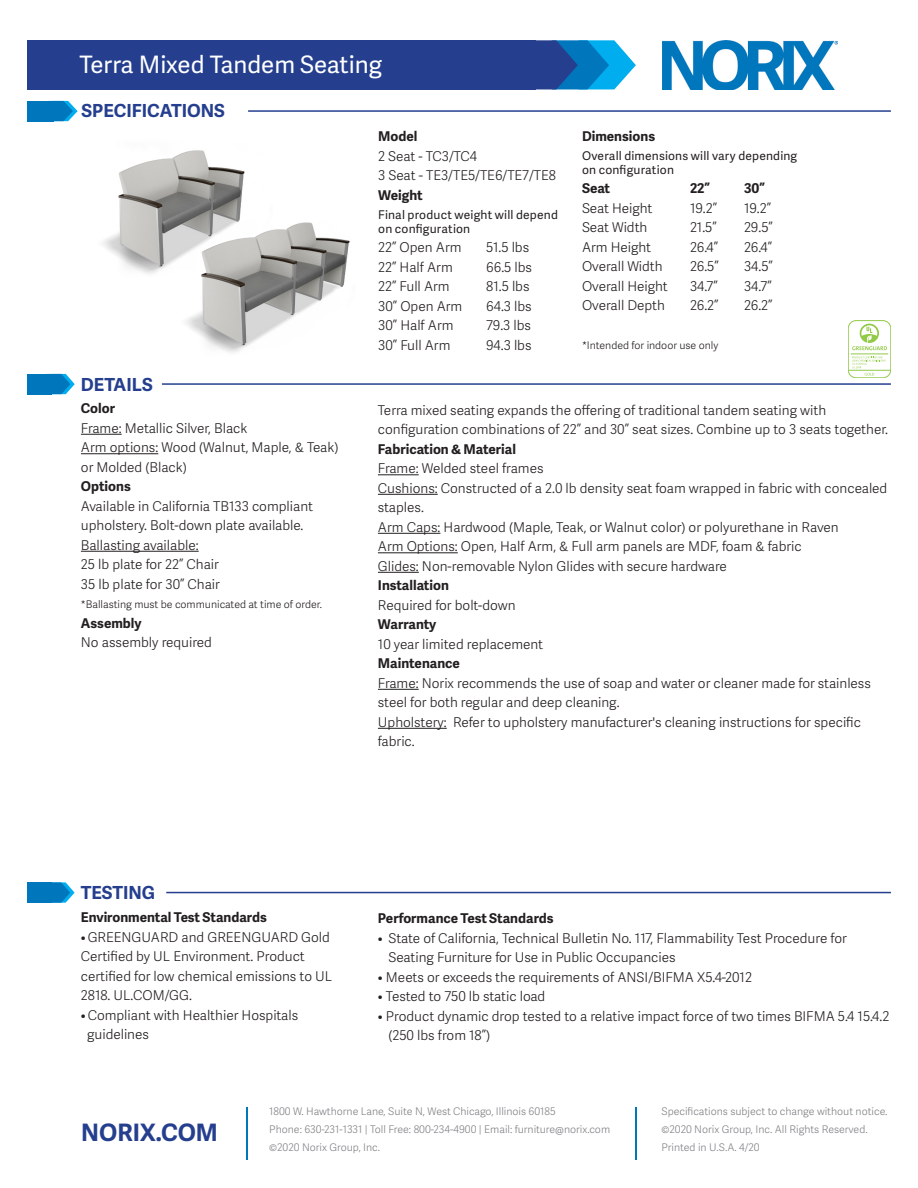
<style>
.page{position:relative;width:918px;height:1188px;background:#fff}
.page>*{position:absolute;margin:0;border:0;box-sizing:border-box;transform-origin:0 0}
.t1{font:24px "Adelle Sans";color:#fff}
.t2{font:700 24px "Adelle Sans";color:#253f8e}
.t3{font:700 18px "Adelle Sans";color:#253f8e}
.t4{font:300 13.5px/19.5px "Adelle Sans";color:#231f20}
.t5{font:700 13.5px "Adelle Sans";color:#231f20}
.t6{font:12px/13.5px "Adelle Sans";letter-spacing:.015em;color:#231f20}
.t7{font:300 10.5px/18px "Adelle Sans";color:#808285}
.t8{font:300 10.5px "Adelle Sans";color:#231f20}
</style>
<div class="page">
<img style="left:663px;top:40px;width:174px;height:50px">
<svg style="left:535px;top:40px;width:101px;height:49px;background:#2883c2"></svg>
<div style="left:27px;top:40px;width:508px;height:49px;background:#253f8e"></div>
<hr style="left:246px;top:1108px;width:2px;height:52px;background:#0077bd">
<hr style="left:636px;top:1108px;width:1px;height:52px;background:#0077bd">
<hr style="left:378px;top:474px;width:41px;height:1px;background:#231f20">
<hr style="left:378px;top:494px;width:60px;height:1px;background:#231f20">
<hr style="left:378px;top:533px;width:62px;height:1px;background:#231f20">
<hr style="left:378px;top:552px;width:80px;height:1px;background:#231f20">
<hr style="left:378px;top:572px;width:41px;height:1px;background:#231f20">
<hr style="left:378px;top:689px;width:41px;height:1px;background:#231f20">
<hr style="left:378px;top:728px;width:69px;height:1px;background:#231f20">
<svg style="left:52px;top:374px;width:23px;height:20px"></svg>
<div style="left:27px;top:374px;width:25px;height:20px;background:#0077bd"></div>
<hr style="left:162px;top:383px;width:729px;height:2px;background:#253f8e">
<hr style="left:81px;top:434px;width:41px;height:1px;background:#231f20">
<hr style="left:81px;top:453px;width:77px;height:1px;background:#231f20">
<hr style="left:81px;top:551px;width:118px;height:1px;background:#231f20">
<svg style="left:52px;top:882px;width:23px;height:21px"></svg>
<div style="left:27px;top:882px;width:25px;height:21px;background:#0077bd"></div>
<hr style="left:166px;top:892px;width:725px;height:1px;background:#253f8e">
<svg style="left:53px;top:101px;width:25px;height:20px"></svg>
<div style="left:27px;top:101px;width:26px;height:20px;background:#0077bd"></div>
<hr style="left:248px;top:110px;width:643px;height:2px;background:#253f8e">
<img style="left:103px;top:150px;width:142px;height:124px">
<img style="left:175px;top:218px;width:175px;height:135px">
<svg style="left:848px;top:321px;width:43px;height:57px"></svg>
<div style="left:848px;top:320px;width:43px;height:58px;border:1px solid #92c947;border-radius:8px"></div>
<hr style="left:848px;top:370px;width:43px;height:1px;background:#92c947">
<hr style="left:851px;top:354px;width:37px;height:1px;background:#92c947">
<svg style="left:852px;top:324px;width:35px;height:26px"></svg>
<svg style="left:852px;top:357px;width:34px;height:19px"></svg>
<p class="t1" style="left:79px;top:48px;width:304px">Terra Mixed Tandem Seating</p>
<h2 class="t3" style="left:82px;top:98px;width:145px">SPECIFICATIONS</h2>
<h2 class="t3" style="left:81px;top:371px;width:73px">DETAILS</h2>
<p class="t5" style="left:81px;top:399px;width:36px">Color</p>
<p class="t4" style="left:81px;top:418px;width:168px">Frame: Metallic Silver, Black</p>
<p class="t4" style="left:81px;top:437px;width:259px">Arm options: Wood (Walnut, Maple, &amp; Teak) or Molded (Black)</p>
<p class="t5" style="left:81px;top:477px;width:51px">Options</p>
<p class="t4" style="left:81px;top:496px;width:234px">Available in California TB133 compliant upholstery. Bolt-down plate available.</p>
<p class="t4" style="left:81px;top:535px;width:119px">Ballasting available:</p>
<p class="t4" style="left:81px;top:554px;width:140px">25 lb plate for 22” Chair</p>
<p class="t4" style="left:81px;top:574px;width:141px">35 lb plate for 30” Chair</p>
<p class="t8" style="left:81px;top:597px;width:243px">*Ballasting must be communicated at time of order.</p>
<p class="t5" style="left:81px;top:613px;width:62px">Assembly</p>
<p class="t4" style="left:81px;top:632px;width:133px">No assembly required</p>
<p class="t5" style="left:378px;top:127px;width:41px">Model</p>
<p class="t4" style="left:378px;top:146px;width:100px">2 Seat - TC3/TC4</p>
<p class="t4" style="left:378px;top:165px;width:179px">3 Seat - TE3/TE5/TE6/TE7/TE8</p>
<p class="t5" style="left:378px;top:185px;width:46px">Weight</p>
<p class="t6" style="left:378px;top:208px;width:181px">Final product weight will depend on configuration</p>
<p class="t4" style="left:378px;top:237px;width:85px">22” Open Arm</p>
<p class="t4" style="left:486px;top:237px;width:44px">51.5 lbs</p>
<p class="t4" style="left:378px;top:257px;width:76px">22” Half Arm</p>
<p class="t4" style="left:486px;top:257px;width:47px">66.5 lbs</p>
<p class="t4" style="left:378px;top:276px;width:73px">22” Full Arm</p>
<p class="t4" style="left:486px;top:276px;width:45px">81.5 lbs</p>
<p class="t4" style="left:378px;top:296px;width:86px">30” Open Arm</p>
<p class="t4" style="left:486px;top:296px;width:47px">64.3 lbs</p>
<p class="t4" style="left:378px;top:315px;width:77px">30” Half Arm</p>
<p class="t4" style="left:486px;top:315px;width:46px">79.3 lbs</p>
<p class="t4" style="left:378px;top:335px;width:74px">30” Full Arm</p>
<p class="t4" style="left:486px;top:335px;width:47px">94.3 lbs</p>
<p class="t5" style="left:582px;top:126px;width:75px">Dimensions</p>
<p class="t6" style="left:582px;top:149px;width:217px">Overall dimensions will vary depending on configuration</p>
<p class="t5" style="left:582px;top:179px;width:30px">Seat</p>
<p class="t5" style="left:690px;top:179px;width:22px">22”</p>
<p class="t5" style="left:744px;top:179px;width:22px">30”</p>
<p class="t4" style="left:582px;top:198px;width:72px">Seat Height</p>
<p class="t4" style="left:690px;top:198px;width:29px">19.2”</p>
<p class="t4" style="left:744px;top:198px;width:29px">19.2”</p>
<p class="t4" style="left:582px;top:217px;width:67px">Seat Width</p>
<p class="t4" style="left:690px;top:217px;width:28px">21.5”</p>
<p class="t4" style="left:744px;top:217px;width:30px">29.5”</p>
<p class="t4" style="left:582px;top:237px;width:71px">Arm Height</p>
<p class="t4" style="left:690px;top:237px;width:30px">26.4”</p>
<p class="t4" style="left:744px;top:237px;width:30px">26.4”</p>
<p class="t4" style="left:582px;top:256px;width:82px">Overall Width</p>
<p class="t4" style="left:690px;top:256px;width:30px">26.5”</p>
<p class="t4" style="left:744px;top:256px;width:30px">34.5”</p>
<p class="t4" style="left:582px;top:276px;width:87px">Overall Height</p>
<p class="t4" style="left:690px;top:276px;width:29px">34.7”</p>
<p class="t4" style="left:744px;top:276px;width:29px">34.7”</p>
<p class="t4" style="left:582px;top:295px;width:85px">Overall Depth</p>
<p class="t4" style="left:690px;top:295px;width:30px">26.2”</p>
<p class="t4" style="left:744px;top:295px;width:30px">26.2”</p>
<p class="t8" style="left:582px;top:338px;width:138px">*Intended for indoor use only</p>
<p class="t4" style="left:378px;top:400px;width:512px">Terra mixed seating expands the offering of traditional tandem seating with configuration combinations of 22” and 30” seat sizes. Combine up to 3 seats together.</p>
<p class="t5" style="left:378px;top:439px;width:140px">Fabrication &amp; Material</p>
<p class="t4" style="left:378px;top:458px;width:167px">Frame: Welded steel frames</p>
<p class="t4" style="left:378px;top:478px;width:511px">Cushions: Constructed of a 2.0 lb density seat foam wrapped in fabric with concealed staples.</p>
<p class="t4" style="left:378px;top:517px;width:462px">Arm Caps: Hardwood (Maple, Teak, or Walnut color) or polyurethane in Raven</p>
<p class="t4" style="left:378px;top:536px;width:425px">Arm Options: Open, Half Arm, &amp; Full arm panels are MDF, foam &amp; fabric</p>
<p class="t4" style="left:378px;top:556px;width:351px">Glides: Non-removable Nylon Glides with secure hardware</p>
<p class="t5" style="left:378px;top:576px;width:72px">Installation</p>
<p class="t4" style="left:378px;top:595px;width:139px">Required for bolt-down</p>
<p class="t5" style="left:378px;top:615px;width:60px">Warranty</p>
<p class="t4" style="left:378px;top:634px;width:167px">10 year limited replacement</p>
<p class="t5" style="left:378px;top:654px;width:84px">Maintenance</p>
<p class="t4" style="left:378px;top:673px;width:495px">Frame: Norix recommends the use of soap and water or cleaner made for stainless steel for both regular and deep cleaning.</p>
<p class="t4" style="left:378px;top:712px;width:485px">Upholstery: Refer to upholstery manufacturer's cleaning instructions for specific fabric.</p>
<h2 class="t3" style="left:81px;top:880px;width:76px">TESTING</h2>
<p class="t5" style="left:81px;top:908px;width:187px">Environmental Test Standards</p>
<p class="t4" style="left:81px;top:927px;width:253px">•GREENGUARD and GREENGUARD Gold<br>Certified by UL Environment. Product certified for low chemical emissions to UL<br>2818. UL.COM/GG.</p>
<p class="t4" style="left:87px;top:1005px;width:213px;text-indent:-6px">•Compliant with Healthier Hospitals guidelines</p>
<p class="t5" style="left:378px;top:909px;width:177px">Performance Test Standards</p>
<p class="t4" style="left:388px;top:928px;width:460px;text-indent:-11px">• State of California, Technical Bulletin No. 117, Flammability Test Procedure for<br>Seating Furniture for Use in Public Occupancies</p>
<p class="t4" style="left:378px;top:967px;width:376px">• Meets or exceeds the requirements of ANSI/BIFMA X5.4-2012</p>
<p class="t4" style="left:378px;top:986px;width:169px">• Tested to 750 lb static load</p>
<p class="t4" style="left:388px;top:1006px;width:502px;text-indent:-11px">• Product dynamic drop tested to a relative impact force of two times BIFMA 5.4 15.4.2 (250 lbs from 18”)</p>
<p class="t2" style="left:81px;top:1115px;width:138px">NORIX.COM</p>
<p class="t7" style="left:269px;top:1102px;width:342px">1800 W. Hawthorne Lane, Suite N, West Chicago, Illinois 60185<br>Phone: 630-231-1331 | Toll Free: 800-234-4900 | Email: furniture@norix.com ©2020 Norix Group, Inc.</p>
<p class="t7" style="left:662px;top:1102px;width:227px">Specifications subject to change without notice. ©2020 Norix Group, Inc. All Rights Reserved.<br>Printed in U.S.A. 4/20</p>
</div>
